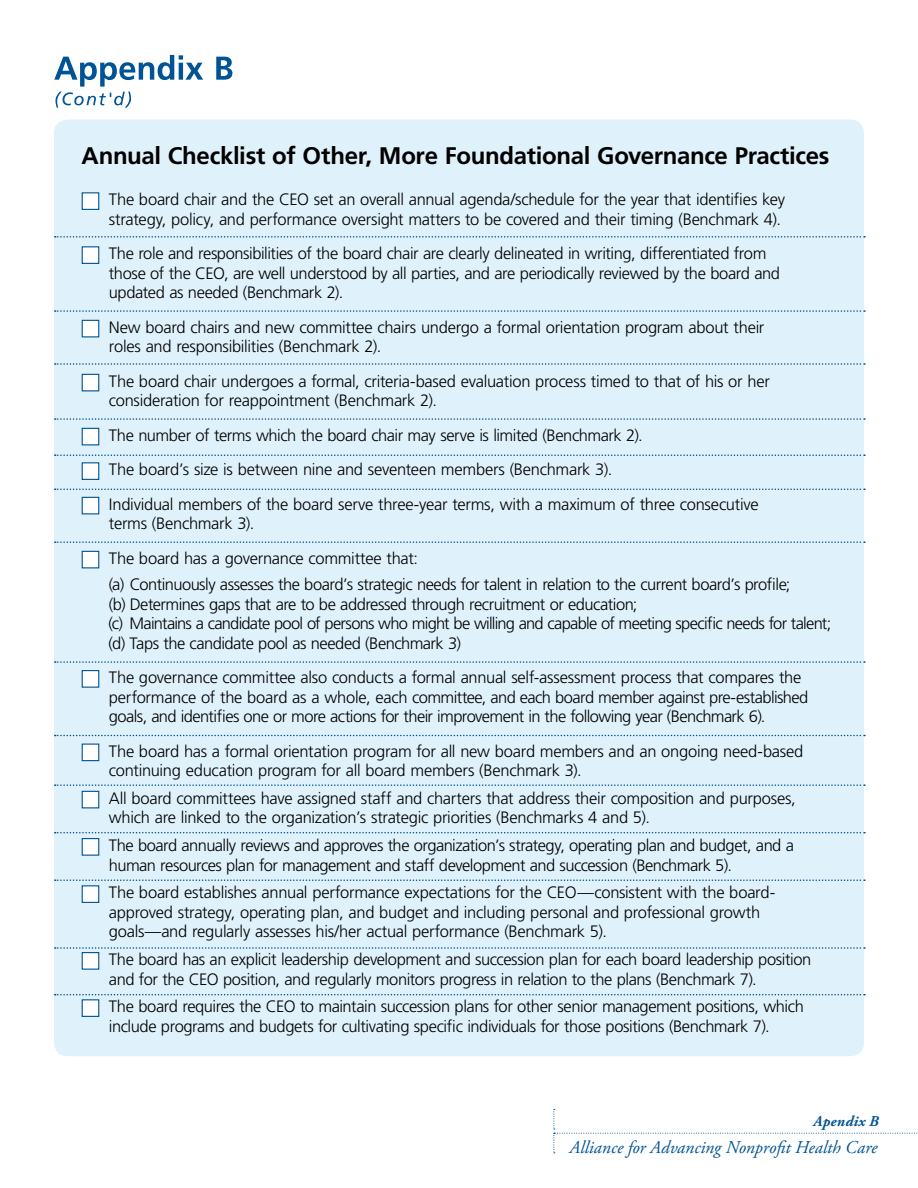
<style>
.page{position:relative;width:918px;height:1188px;background:#fff}
.page>*{position:absolute;margin:0;border:0;box-sizing:border-box;transform-origin:0 0}
.t1{font:700 24px "Frutiger";letter-spacing:-.015em;color:#000}
.t2{font:italic 18px "Adobe Garamond Pro";color:#005394}
.t3{font:300 16.5px/19.5px "Frutiger";letter-spacing:-.02em;color:#000}
.t4{font:italic 700 15px "Adobe Garamond Pro";letter-spacing:.02em;color:#005394}
</style>
<div class="page">
<div style="left:54px;top:120px;width:810px;height:936px;background:#dff1fa;border-radius:14px"></div>
<svg style="left:554px;top:1109px;width:364px;height:44px"></svg>
<svg style="left:54px;top:55px;width:178px;height:53px"></svg>
<div style="left:82px;top:192px;width:17px;height:18px;background:#fff;border:1px solid #005394"></div>
<div style="left:82px;top:246px;width:17px;height:18px;background:#fff;border:1px solid #005394"></div>
<div style="left:82px;top:320px;width:17px;height:17px;background:#fff;border:1px solid #005394"></div>
<div style="left:82px;top:374px;width:17px;height:17px;background:#fff;border:1px solid #005394"></div>
<div style="left:82px;top:428px;width:17px;height:17px;background:#fff;border:1px solid #005394"></div>
<div style="left:82px;top:462px;width:17px;height:18px;background:#fff;border:1px solid #005394"></div>
<div style="left:82px;top:497px;width:17px;height:17px;background:#fff;border:1px solid #005394"></div>
<div style="left:82px;top:551px;width:17px;height:17px;background:#fff;border:1px solid #005394"></div>
<div style="left:82px;top:670px;width:17px;height:18px;background:#fff;border:1px solid #005394"></div>
<div style="left:82px;top:744px;width:17px;height:17px;background:#fff;border:1px solid #005394"></div>
<div style="left:82px;top:791px;width:17px;height:17px;background:#fff;border:1px solid #005394"></div>
<div style="left:82px;top:838px;width:17px;height:18px;background:#fff;border:1px solid #005394"></div>
<div style="left:82px;top:885px;width:17px;height:18px;background:#fff;border:1px solid #005394"></div>
<div style="left:82px;top:952px;width:17px;height:18px;background:#fff;border:1px solid #005394"></div>
<div style="left:82px;top:999px;width:17px;height:18px;background:#fff;border:1px solid #005394"></div>
<svg style="left:55px;top:236px;width:810px;height:2px"></svg>
<svg style="left:55px;top:310px;width:810px;height:2px"></svg>
<svg style="left:55px;top:363px;width:810px;height:2px"></svg>
<svg style="left:55px;top:418px;width:810px;height:2px"></svg>
<svg style="left:55px;top:454px;width:810px;height:2px"></svg>
<svg style="left:55px;top:489px;width:810px;height:1px"></svg>
<svg style="left:55px;top:541px;width:810px;height:2px"></svg>
<svg style="left:55px;top:661px;width:810px;height:2px"></svg>
<svg style="left:55px;top:735px;width:810px;height:1px"></svg>
<svg style="left:55px;top:784px;width:810px;height:2px"></svg>
<svg style="left:55px;top:832px;width:810px;height:1px"></svg>
<svg style="left:55px;top:879px;width:810px;height:2px"></svg>
<svg style="left:55px;top:947px;width:810px;height:2px"></svg>
<svg style="left:55px;top:994px;width:810px;height:1px"></svg>
<h1 class="t1" style="left:82px;top:142px;width:749px">Annual Checklist of Other, More Foundational Governance Practices</h1>
<p class="t3" style="left:109px;top:190px;width:678px">The board chair and the CEO set an overall annual agenda/schedule for the year that identifies key strategy, policy, and performance oversight matters to be covered and their timing (Benchmark 4).</p>
<p class="t3" style="left:109px;top:244px;width:673px">The role and responsibilities of the board chair are clearly delineated in writing, differentiated from those of the CEO, are well understood by all parties, and are periodically reviewed by the board and updated as needed (Benchmark 2).</p>
<p class="t3" style="left:109px;top:317px;width:657px">New board chairs and new committee chairs undergo a formal orientation program about their roles and responsibilities (Benchmark 2).</p>
<p class="t3" style="left:109px;top:371px;width:662px">The board chair undergoes a formal, criteria-based evaluation process timed to that of his or her consideration for reappointment (Benchmark 2).</p>
<p class="t3" style="left:109px;top:418px;width:651px;line-height:34.5px">The number of terms which the board chair may serve is limited (Benchmark 2).<br>The board’s size is between nine and seventeen members (Benchmark 3).<br>Individual members of the board serve three-year terms, with a maximum of three consecutive</p>
<p class="t3" style="left:109px;top:506px;width:311px;line-height:34.5px">terms (Benchmark 3).<br>The board has a governance committee that:</p>
<p class="t3" style="left:109px;top:575px;width:724px">(a) Continuously assesses the board’s strategic needs for talent in relation to the current board’s profile;<br>(b) Determines gaps that are to be addressed through recruitment or education;<br>(c) Maintains a candidate pool of persons who might be willing and capable of meeting specific needs for talent; (d) Taps the candidate pool as needed (Benchmark 3)</p>
<p class="t3" style="left:109px;top:668px;width:701px">The governance committee also conducts a formal annual self-assessment process that compares the performance of the board as a whole, each committee, and each board member against pre-established goals, and identifies one or more actions for their improvement in the following year (Benchmark 6).</p>
<p class="t3" style="left:109px;top:741px;width:696px">The board has a formal orientation program for all new board members and an ongoing need-based continuing education program for all board members (Benchmark 3).</p>
<p class="t3" style="left:109px;top:788px;width:688px">All board committees have assigned staff and charters that address their composition and purposes, which are linked to the organization’s strategic priorities (Benchmarks 4 and 5).</p>
<p class="t3" style="left:109px;top:836px;width:687px">The board annually reviews and approves the organization’s strategy, operating plan and budget, and a human resources plan for management and staff development and succession (Benchmark 5).</p>
<p class="t3" style="left:109px;top:883px;width:668px">The board establishes annual performance expectations for the CEO—consistent with the board&shy;approved strategy, operating plan, and budget and including personal and professional growth goals—and regularly assesses his/her actual performance (Benchmark 5).</p>
<p class="t3" style="left:109px;top:950px;width:704px">The board has an explicit leadership development and succession plan for each board leadership position and for the CEO position, and regularly monitors progress in relation to the plans (Benchmark 7).</p>
<p class="t3" style="left:109px;top:997px;width:696px">The board requires the CEO to maintain succession plans for other senior management positions, which include programs and budgets for cultivating specific individuals for those positions (Benchmark 7).</p>
<p class="t4" style="left:814px;top:1113px;width:66px">Apendix B</p>
<p class="t2" style="left:569px;top:1136px;width:310px">Alliance for Advancing Nonprofit Health Care</p>
</div>
